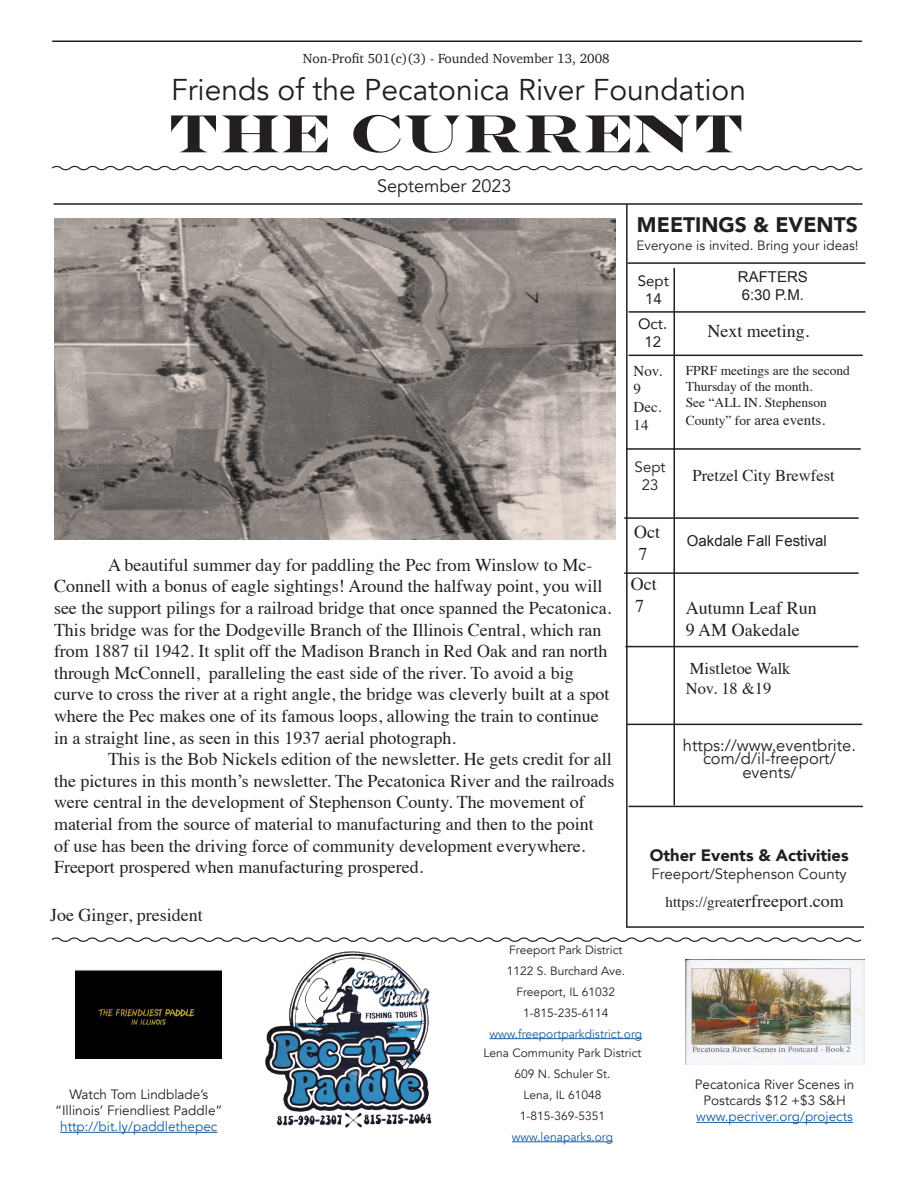
<style>
.page{position:relative;width:918px;height:1188px;background:#fff}
.page>*{position:absolute;margin:0;border:0;box-sizing:border-box;transform-origin:0 0}
.t1{font:700 54px "Engravers";color:#231f20}
.t2{font:30px "Avenir";color:#231f20}
.t3{font:900 21px "Avenir";color:#231f20}
.t4{font:18px/21.6px "Times";color:#231f20}
.t5{font:18px "Avenir";color:#231f20}
.t6{font:16.5px/13.5px "Avenir";color:#231f20;text-align:center}
.t7{font:16.5px/19.8px "Times";color:#231f20}
.t8{font:900 16.5px "Avenir";color:#231f20}
.t9{font:15px "Arial";color:#231f20}
.t10{font:15px "Times";color:#231f20}
.t11{font:15px "Avenir";color:#231f20}
.t12{font:15px/18px "Avenir";color:#231f20;text-align:center}
.t13{font:13.5px/16.2px "Avenir";color:#231f20;text-align:center}
.t14{font:13.5px/16.2px "Times";color:#231f20}
.t15{font:13.5px "Charter";color:#231f20}
.t16{font:12px/21px "Avenir";color:#231f20;text-align:center}
.t17{font:12px/21px "Avenir";color:#175d9e;text-align:center}
.s1{font-size:13.5px}
.s2{font-size:15px}
.s3{color:#175d9e}
.s4{color:#231f20}
</style>
<div class="page">
<hr style="left:52px;top:40px;width:810px;height:2px;background:#231f20">
<svg style="left:52px;top:165px;width:811px;height:6px"></svg>
<hr style="left:54px;top:203px;width:809px;height:2px;background:#231f20">
<svg style="left:51px;top:937px;width:811px;height:5px"></svg>
<hr style="left:674px;top:268px;width:1px;height:537px;background:#231f20">
<hr style="left:626px;top:204px;width:2px;height:723px;background:#231f20">
<hr style="left:629px;top:311px;width:236px;height:2px;background:#231f20">
<hr style="left:628px;top:262px;width:238px;height:2px;background:#231f20">
<hr style="left:626px;top:724px;width:236px;height:1px;background:#231f20">
<hr style="left:626px;top:926px;width:238px;height:2px;background:#231f20">
<hr style="left:624px;top:517px;width:235px;height:2px;background:#231f20">
<hr style="left:624px;top:572px;width:235px;height:2px;background:#231f20">
<hr style="left:625px;top:646px;width:233px;height:1px;background:#231f20">
<hr style="left:629px;top:355px;width:234px;height:1px;background:#231f20">
<hr style="left:626px;top:448px;width:235px;height:2px;background:#231f20">
<hr style="left:696px;top:1122px;width:157px;height:1px;background:#175d9e">
<hr style="left:60px;top:1132px;width:157px;height:1px;background:#175d9e">
<img style="left:75px;top:969px;width:147px;height:90px">
<hr style="left:512px;top:1142px;width:101px;height:1px;background:#175d9e">
<hr style="left:490px;top:1038px;width:152px;height:1px;background:#175d9e">
<hr style="left:629px;top:806px;width:234px;height:1px;background:#231f20">
<img style="left:686px;top:959px;width:179px;height:106px">
<img style="left:265px;top:951px;width:167px;height:177px">
<img style="left:54px;top:218px;width:562px;height:322px">
<p class="t15" style="left:303px;top:47px;width:308px">Non-Profit 501(c)(3) - Founded November 13, 2008</p>
<p class="t2" style="left:171px;top:72px;width:577px">Friends of the Pecatonica River Foundation</p>
<p class="t1" style="left:167px;top:102px;width:580px">THE CURRENT</p>
<p class="t5" style="left:377px;top:175px;width:136px">September 2023</p>
<p class="t4" style="left:54px;top:552px;width:559px;text-indent:54px">A beautiful summer day for paddling the Pec from Winslow to Mc-Connell with a bonus of eagle sightings! Around the halfway point, you will see the support pilings for a railroad bridge that once spanned the Pecatonica.<br>This bridge was for the Dodgeville Branch of the Illinois Central, which ran from 1887 til 1942. It split off the Madison Branch in Red Oak and ran north through McConnell, paralleling the east side of the river. To avoid a big curve to cross the river at a right angle, the bridge was cleverly built at a spot where the Pec makes one of its famous loops, allowing the train to continue in a straight line, as seen in this 1937 aerial photograph.</p>
<p class="t4" style="left:54px;top:747px;width:562px;text-indent:54px">This is the Bob Nickels edition of the newsletter. He gets credit for all the pictures in this month’s newsletter. The Pecatonica River and the railroads were central in the development of Stephenson County. The movement of material from the source of material to manufacturing and then to the point<br>of use has been the driving force of community development everywhere.<br>Freeport prospered when manufacturing prospered.</p>
<p class="t4" style="left:50px;top:902px;width:154px">Joe Ginger, president</p>
<p class="t3" style="left:637px;top:206px;width:222px">MEETINGS &amp; EVENTS</p>
<p class="t13" style="left:636px;top:238px;width:224px">Everyone is invited. Bring your ideas!</p>
<p class="t12" style="left:638px;top:271px;width:33px">Sept<br>14</p>
<p class="t12" style="left:638px;top:315px;width:31px">Oct.</p>
<p class="t12" style="left:644px;top:333px;width:18px">12</p>
<p class="t10" style="left:634px;top:357px;width:30px">Nov.</p>
<p class="t10" style="left:634px;top:375px;width:9px">9</p>
<p class="t10" style="left:634px;top:393px;width:29px">Dec.</p>
<p class="t10" style="left:634px;top:411px;width:16px">14</p>
<p class="t11" style="left:635px;top:458px;width:32px">Sept</p>
<p class="t11" style="left:642px;top:476px;width:18px">23</p>
<p class="t4" style="left:634px;top:520px;width:27px">Oct</p>
<p class="t4" style="left:639px;top:542px;width:10px">7</p>
<p class="t4" style="left:631px;top:572px;width:27px">Oct</p>
<p class="t4" style="left:635px;top:593px;width:10px">7</p>
<p class="t9" style="left:738px;top:267px;width:72px">RAFTERS</p>
<p class="t9" style="left:742px;top:285px;width:64px">6:30 P.M.</p>
<p class="t4" style="left:707px;top:319px;width:103px">Next meeting.</p>
<p class="t14" style="left:686px;top:361px;width:166px">FPRF meetings are the second<br>Thursday of the month.</p>
<p class="t14" style="left:686px;top:393px;width:143px">See “ALL IN. Stephenson</p>
<p class="t10" style="left:686px;top:406px;width:141px"><span class="s1">County” for</span> area events.</p>
<p class="t7" style="left:693px;top:464px;width:144px">Pretzel City Brewfest</p>
<p class="t9" style="left:687px;top:531px;width:142px">Oakdale Fall Festival</p>
<p class="t4" style="left:686px;top:596px;width:132px">Autumn Leaf Run<br>9 AM Oakedale</p>
<p class="t7" style="left:686px;top:657px;width:106px">Mistletoe Walk<br>Nov. 18 &amp;19</p>
<p class="t6" style="left:683px;top:739px;width:175px">https://www.eventbrite. com/d/il-freeport/ events/</p>
<p class="t8" style="left:650px;top:842px;width:200px">Other Events &amp; Activities</p>
<p class="t11" style="left:652px;top:865px;width:197px">Freeport/Stephenson County</p>
<p class="t4" style="left:666px;top:888px;width:180px"><span class="s2">https://great</span>erfreeport.com</p>
<p class="t13" style="left:55px;top:1086px;width:169px">Watch Tom Lindblade’s “Illinois’ Friendliest Paddle” <span class="s3">http://bit.ly/paddlethepec</span></p>
<p class="t16" style="left:509px;top:939px;width:115px">Freeport Park District</p>
<p class="t16" style="left:507px;top:960px;width:120px">1122 S. Burchard Ave.</p>
<p class="t16" style="left:517px;top:981px;width:100px">Freeport, IL 61032</p>
<p class="t17" style="left:490px;top:1002px;width:154px"><span class="s4">1-815-235-6114 </span>www.freeportparkdistrict.org</p>
<p class="t16" style="left:484px;top:1042px;width:159px">Lena Community Park District</p>
<p class="t16" style="left:514px;top:1063px;width:98px">609 N. Schuler St.<br>Lena, IL 61048</p>
<p class="t17" style="left:512px;top:1105px;width:103px"><span class="s4">1-815-369-5351 </span>www.lenaparks.org</p>
<p class="t13" style="left:695px;top:1076px;width:161px">Pecatonica River Scenes in<br>Postcards $12 +$3 S&amp;H <span class="s3">www.pecriver.org/projects</span></p>
</div>
